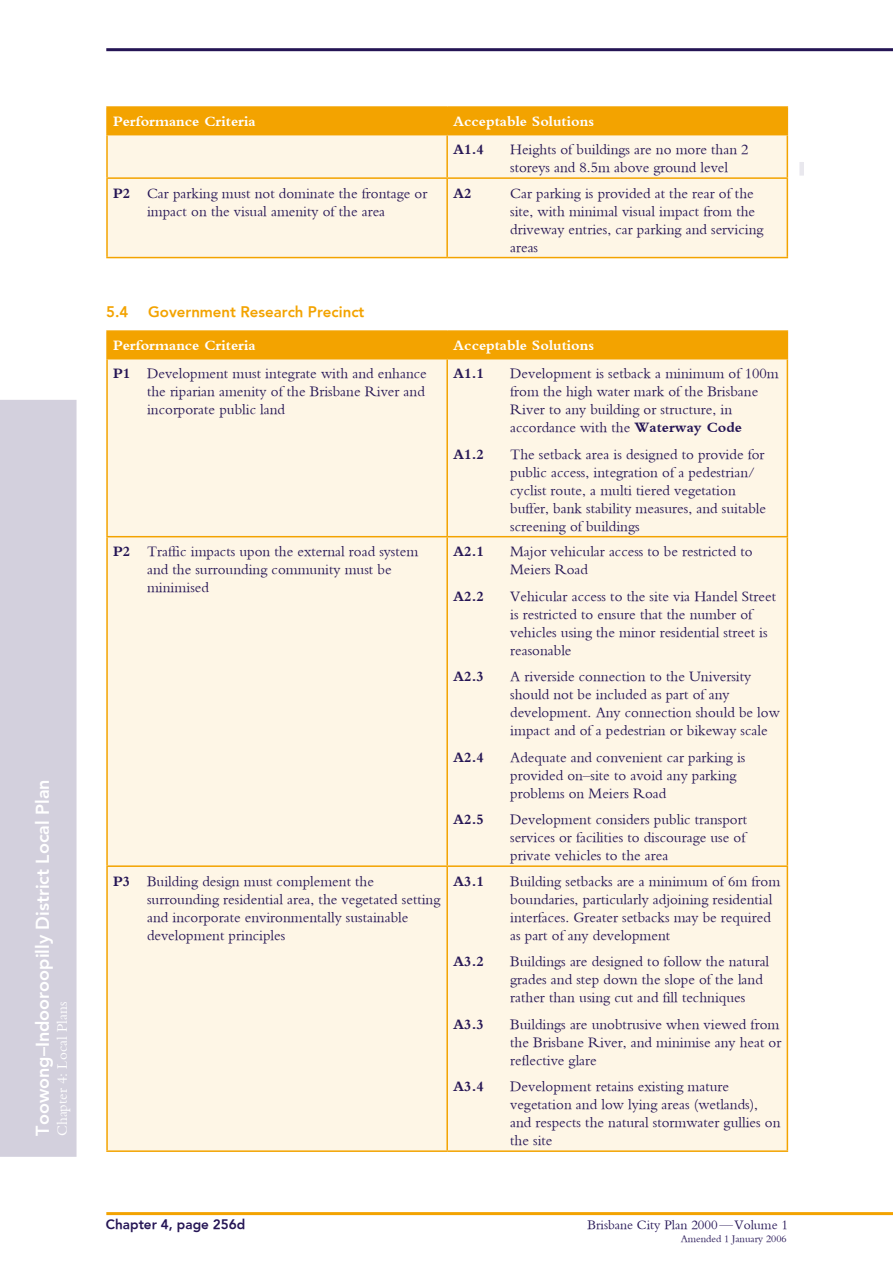
<style>
.page{position:relative;width:893px;height:1263px;background:#fff}
.page>*{position:absolute;margin:0;border:0;box-sizing:border-box;transform-origin:0 0}
.t1{font:800 18px "H Avenir";color:#fff}
.t2{font:15px/18px "Bembo";color:#251555}
.t3{font:700 15px "Bembo";color:#fff}
.t4{font:700 15px "Bembo";color:#251555}
.t5{font:800 15px "H Avenir";color:#f3a300}
.t6{font:15px "Bembo";color:#fff}
.t7{font:13.5px "Bembo";color:#251555}
.t8{font:800 13.5px "H Avenir";color:#251555}
.t9{font:10.5px "Bembo";color:#251555}
.s1{font-weight:700}
</style>
<div class="page">
<div style="left:0;top:400px;width:77px;height:757px;background:#d3d0dd"></div>
<hr style="left:106px;top:48px;width:787px;height:3px;background:#251555">
<hr style="left:106px;top:1212px;width:787px;height:3px;background:#f3a300">
<div style="left:108px;top:135px;width:679px;height:122px;background:#fef6e6"></div>
<hr style="left:106px;top:106px;width:341px;height:2px;background:#f3a300">
<hr style="left:106px;top:108px;width:2px;height:26px;background:#f3a300">
<hr style="left:447px;top:106px;width:341px;height:2px;background:#f3a300">
<div style="left:108px;top:107px;width:680px;height:27px;background:#f3a300"></div>
<hr style="left:106px;top:134px;width:341px;height:1px;background:#f3a300">
<hr style="left:106px;top:135px;width:2px;height:42px;background:#f3a300">
<hr style="left:447px;top:134px;width:341px;height:1px;background:#f3a300">
<hr style="left:446px;top:135px;width:2px;height:42px;background:#f3a300">
<hr style="left:787px;top:135px;width:1px;height:42px;background:#f3a300">
<hr style="left:106px;top:177px;width:341px;height:2px;background:#f3a300">
<hr style="left:106px;top:179px;width:2px;height:78px;background:#f3a300">
<hr style="left:447px;top:177px;width:341px;height:2px;background:#f3a300">
<hr style="left:446px;top:179px;width:2px;height:78px;background:#f3a300">
<hr style="left:787px;top:179px;width:1px;height:78px;background:#f3a300">
<hr style="left:106px;top:257px;width:341px;height:1px;background:#f3a300">
<hr style="left:447px;top:257px;width:341px;height:1px;background:#f3a300">
<div style="left:108px;top:359px;width:679px;height:791px;background:#fef6e6"></div>
<hr style="left:106px;top:330px;width:341px;height:2px;background:#f3a300">
<hr style="left:106px;top:332px;width:2px;height:26px;background:#f3a300">
<hr style="left:447px;top:330px;width:341px;height:2px;background:#f3a300">
<div style="left:108px;top:331px;width:680px;height:27px;background:#f3a300"></div>
<hr style="left:106px;top:358px;width:341px;height:1px;background:#f3a300">
<hr style="left:106px;top:359px;width:2px;height:177px;background:#f3a300">
<hr style="left:447px;top:358px;width:341px;height:1px;background:#f3a300">
<hr style="left:446px;top:359px;width:2px;height:177px;background:#f3a300">
<hr style="left:787px;top:359px;width:1px;height:177px;background:#f3a300">
<hr style="left:106px;top:536px;width:341px;height:1px;background:#f3a300">
<hr style="left:106px;top:537px;width:2px;height:328px;background:#f3a300">
<hr style="left:447px;top:536px;width:341px;height:1px;background:#f3a300">
<hr style="left:446px;top:537px;width:2px;height:328px;background:#f3a300">
<hr style="left:787px;top:537px;width:1px;height:328px;background:#f3a300">
<hr style="left:106px;top:865px;width:341px;height:2px;background:#f3a300">
<hr style="left:106px;top:867px;width:2px;height:283px;background:#f3a300">
<hr style="left:447px;top:865px;width:341px;height:2px;background:#f3a300">
<hr style="left:446px;top:867px;width:2px;height:283px;background:#f3a300">
<hr style="left:787px;top:867px;width:1px;height:283px;background:#f3a300">
<hr style="left:106px;top:1150px;width:341px;height:2px;background:#f3a300">
<hr style="left:447px;top:1150px;width:341px;height:2px;background:#f3a300">
<div style="left:799px;top:162px;width:5px;height:14px;background:#e9e8ee"></div>
<p class="t1" style="left:32px;top:1135px;width:358px;rotate:-90deg">Toowong–Indooroopilly District Local Plan</p>
<p class="t6" style="left:53px;top:1136px;width:136px;rotate:-90deg">Chapter 4: Local Plans</p>
<p class="t3" style="left:113px;top:113px;width:144px">Performance Criteria</p>
<p class="t3" style="left:453px;top:113px;width:142px">Acceptable Solutions</p>
<p class="t4" style="left:453px;top:141px;width:32px">A1.4</p>
<p class="t2" style="left:510px;top:140px;width:240px">Heights of buildings are no more than 2 storeys and 8.5m above ground level</p>
<p class="t2" style="left:113px;top:184px;width:316px;text-align:center"><span class="s1">P2</span> Car parking must not dominate the frontage or impact on the visual amenity of the area</p>
<p class="t4" style="left:453px;top:184px;width:20px">A2</p>
<p class="t2" style="left:510px;top:184px;width:255px">Car parking is provided at the rear of the site, with minimal visual impact from the driveway entries, car parking and servicing areas</p>
<p class="t5" style="left:106px;top:303px;width:24px">5.4</p>
<p class="t5" style="left:148px;top:303px;width:218px">Government Research Precinct</p>
<p class="t3" style="left:113px;top:337px;width:144px">Performance Criteria</p>
<p class="t3" style="left:453px;top:337px;width:142px">Acceptable Solutions</p>
<p class="t2" style="left:147px;top:364px;width:281px;text-indent:-34px"><span class="s1">P1</span> Development must integrate with and enhance the riparian amenity of the Brisbane River and incorporate public land</p>
<p class="t4" style="left:453px;top:365px;width:32px">A1.1</p>
<p class="t2" style="left:510px;top:364px;width:270px">Development is setback a minimum of 100m from the high water mark of the Brisbane River to any building or structure, in accordance with the <span class="s1">Waterway Code</span></p>
<p class="t4" style="left:453px;top:446px;width:32px">A1.2</p>
<p class="t2" style="left:510px;top:445px;width:257px">The setback area is designed to provide for public access, integration of a pedestrian/ cyclist route, a multi tiered vegetation buffer, bank stability measures, and suitable screening of buildings</p>
<p class="t2" style="left:147px;top:542px;width:273px;text-indent:-34px"><span class="s1">P2</span> Traffic impacts upon the external road system and the surrounding community must be minimised</p>
<p class="t4" style="left:453px;top:543px;width:32px">A2.1</p>
<p class="t2" style="left:510px;top:542px;width:244px">Major vehicular access to be restricted to<br>Meiers Road</p>
<p class="t4" style="left:453px;top:588px;width:32px">A2.2</p>
<p class="t2" style="left:510px;top:587px;width:267px">Vehicular access to the site via Handel Street is restricted to ensure that the number of vehicles using the minor residential street is reasonable</p>
<p class="t4" style="left:453px;top:668px;width:32px">A2.3</p>
<p class="t2" style="left:510px;top:667px;width:271px">A riverside connection to the University should not be included as part of any development. Any connection should be low impact and of a pedestrian or bikeway scale</p>
<p class="t4" style="left:453px;top:749px;width:32px">A2.4</p>
<p class="t2" style="left:510px;top:748px;width:237px">Adequate and convenient car parking is provided on–site to avoid any parking problems on Meiers Road</p>
<p class="t4" style="left:453px;top:811px;width:32px">A2.5</p>
<p class="t2" style="left:510px;top:810px;width:238px;text-align:justify">Development considers public transport services or facilities to discourage use of private vehicles to the area</p>
<p class="t2" style="left:147px;top:872px;width:295px;text-indent:-34px"><span class="s1">P3</span> Building design must complement the surrounding residential area, the vegetated setting and incorporate environmentally sustainable development principles</p>
<p class="t4" style="left:453px;top:872px;width:32px">A3.1</p>
<p class="t2" style="left:510px;top:872px;width:272px">Building setbacks are a minimum of 6m from boundaries, particularly adjoining residential interfaces. Greater setbacks may be required as part of any development</p>
<p class="t4" style="left:453px;top:953px;width:32px">A3.2</p>
<p class="t2" style="left:510px;top:952px;width:261px">Buildings are designed to follow the natural grades and step down the slope of the land rather than using cut and fill techniques</p>
<p class="t4" style="left:453px;top:1015px;width:32px">A3.3</p>
<p class="t2" style="left:510px;top:1015px;width:273px">Buildings are unobtrusive when viewed from the Brisbane River, and minimise any heat or reflective glare</p>
<p class="t4" style="left:453px;top:1078px;width:32px">A3.4</p>
<p class="t2" style="left:510px;top:1077px;width:272px">Development retains existing mature vegetation and low lying areas (wetlands), and respects the natural stormwater gullies on the site</p>
<p class="t8" style="left:106px;top:1216px;width:141px">Chapter 4, page 256d</p>
<p class="t7" style="left:587px;top:1217px;width:202px">Brisbane City Plan 2000—Volume 1</p>
<p class="t9" style="left:681px;top:1232px;width:107px">Amended 1 January 2006</p>
</div>
